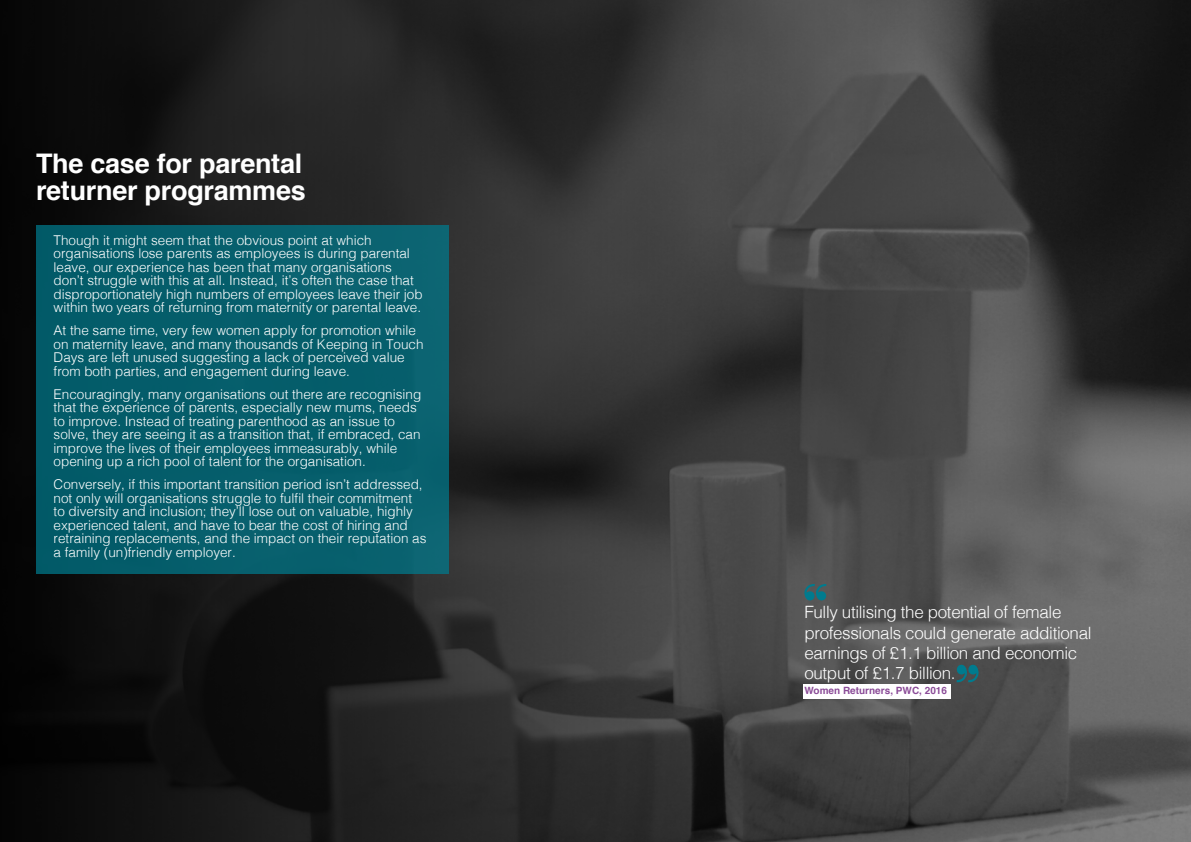
<style>
.page{position:relative;width:1191px;height:842px;background:#fff}
.page>*{position:absolute;margin:0;border:0;box-sizing:border-box;transform-origin:0 0}
.t1{font:700 27px/27px "Helvetica";letter-spacing:-.01em;color:#fff}
.t2{font:300 17px/20.4px "Helvetica";letter-spacing:-.02em;color:#fff}
.t3{font:300 13.5px/13.5px "Helvetica";color:#fff}
.t4{font:700 10px "Helvetica";color:#8b4c98}
</style>
<div class="page">
<img style="left:0;top:0;width:1191px;height:842px">
<div style="left:36px;top:225px;width:412px;height:349px;background:#055d6b"></div>
<svg style="left:804px;top:584px;width:22px;height:17px"></svg>
<svg style="left:956px;top:664px;width:22px;height:18px"></svg>
<div style="left:803px;top:684px;width:147px;height:14px;background:#fff"></div>
<h1 class="t1" style="left:36px;top:151px;width:271px">The case for parental returner programmes</h1>
<p class="t3" style="left:54px;top:232px;width:370px">Though it might seem that the obvious point at which organisations lose parents as employees is during parental leave, our experience has been that many organisations don’t struggle with this at all. Instead, it’s often the case that disproportionately high numbers of employees leave their job within two years of returning from maternity or parental leave.</p>
<p class="t3" style="left:54px;top:323px;width:371px">At the same time, very few women apply for promotion while on maternity leave, and many thousands of Keeping in Touch Days are left unused suggesting a lack of perceived value from both parties, and engagement during leave.</p>
<p class="t3" style="left:54px;top:386px;width:369px">Encouragingly, many organisations out there are recognising that the experience of parents, especially new mums, needs to improve. Instead of treating parenthood as an issue to solve, they are seeing it as a transition that, if embraced, can improve the lives of their employees immeasurably, while opening up a rich pool of talent for the organisation.</p>
<p class="t3" style="left:54px;top:477px;width:374px">Conversely, if this important transition period isn’t addressed, not only will organisations struggle to fulfil their commitment to diversity and inclusion; they’ll lose out on valuable, highly experienced talent, and have to bear the cost of hiring and retraining replacements, and the impact on their reputation as a family (un)friendly employer.</p>
<p class="t2" style="left:804px;top:601px;width:289px">Fully utilising the potential of female professionals could generate additional earnings of £1.1 billion and economic output of £1.7 billion.</p>
<p class="t4" style="left:804px;top:682px;width:144px">Women Returners, PWC, 2016</p>
</div>
